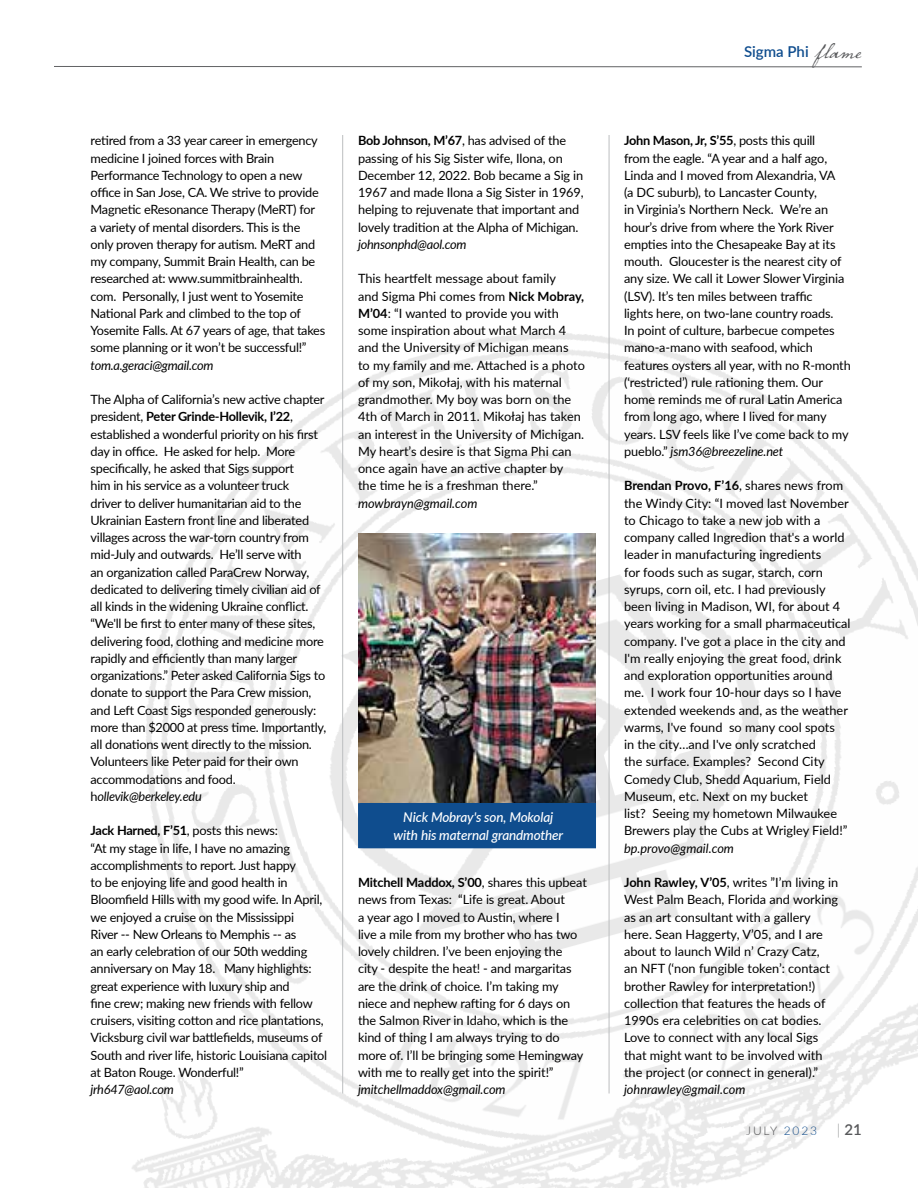
<style>
.page{position:relative;width:918px;height:1188px;background:#fff}
.page>*{position:absolute;margin:0;border:0;box-sizing:border-box;transform-origin:0 0}
.t1{font:600 15px "Lato";color:#0f4d8e}
.t2{font:600 15px "Lato";color:#58595b}
.t3{font:italic 500 13.5px/18.8px "Lato";letter-spacing:-.01em;color:#fff;text-align:center}
.t4{font:12.75px/17.2px "Lato";letter-spacing:-.015em;color:#000}
.t5{font:italic 12.75px "Lato";letter-spacing:-.01em;color:#000}
.t6{font:300 12px "Lato";letter-spacing:.15em;color:#58595b}
.s1{font-weight:700}
.s2{font-style:italic}
.s3{font-family:"Dear Sarah";font-weight:400;font-size:18px;color:#58595b}
.s4{color:#0f4d8e}
.s5{font-weight:100}
</style>
<div class="page">
<hr style="left:54px;top:66px;width:808px;height:1px;background:#616264">
<img style="left:132px;top:263px;width:786px;height:925px">
<hr style="left:609px;top:135px;width:1px;height:959px;background:#bcbec0">
<hr style="left:342px;top:135px;width:1px;height:959px;background:#bcbec0">
<img style="left:358px;top:534px;width:238px;height:269px">
<div style="left:358px;top:803px;width:238px;height:45px;background:#0f4d8e"></div>
<p class="t4" style="left:91px;top:132px;width:236px">retired from a 33 year career in emergency medicine I joined forces with Brain Performance Technology to open a new office in San Jose, CA. We strive to provide Magnetic eResonance Therapy (MeRT) for<br>a variety of mental disorders. This is the only proven therapy for autism. MeRT and my company, Summit Brain Health, can be researched at: www.summitbrainhealth. com. Personally, I just went to Yosemite National Park and climbed to the top of Yosemite Falls. At 67 years of age, that takes some planning or it won’t be successful!”</p>
<p class="t5" style="left:91px;top:356px;width:125px">tom.a.geraci@gmail.com</p>
<p class="t4" style="left:91px;top:390px;width:237px">The Alpha of California’s new active chapter president, <span class="s1">Peter Grinde-Hollevik, I’22</span>, established a wonderful priority on his first day in office. He asked for help. More specifically, he asked that Sigs support<br>him in his service as a volunteer truck<br>driver to deliver humanitarian aid to the Ukrainian Eastern front line and liberated villages across the war-torn country from mid-July and outwards. He’ll serve with<br>an organization called ParaCrew Norway, dedicated to delivering timely civilian aid of all kinds in the widening Ukraine conflict. “We'll be first to enter many of these sites, delivering food, clothing and medicine more rapidly and efficiently than many larger organizations.” Peter asked California Sigs to donate to support the Para Crew mission, and Left Coast Sigs responded generously: more than $2000 at press time. Importantly, all donations went directly to the mission.<br>Volunteers like Peter paid for their own accommodations and food. h<span class="s2">ollevik@berkeley.edu</span></p>
<p class="t4" style="left:91px;top:822px;width:238px"><span class="s1">Jack Harned, F’51</span>, posts this news:<br>“At my stage in life, I have no amazing accomplishments to report. Just happy<br>to be enjoying life and good health in Bloomfield Hills with my good wife. In April, we enjoyed a cruise on the Mississippi<br>River -- New Orleans to Memphis -- as<br>an early celebration of our 50th wedding anniversary on May 18. Many highlights: great experience with luxury ship and<br>fine crew; making new friends with fellow cruisers, visiting cotton and rice plantations, Vicksburg civil war battlefields, museums of South and river life, historic Louisiana capitol at Baton Rouge. Wonderful!”</p>
<p class="t5" style="left:91px;top:1080px;width:85px">jrh647@aol.com</p>
<p class="t4" style="left:358px;top:131px;width:227px"><span class="s1">Bob Johnson, M’67</span>, has advised of the passing of his Sig Sister wife, Ilona, on December 12, 2022. Bob became a Sig in 1967 and made Ilona a Sig Sister in 1969, helping to rejuvenate that important and lovely tradition at the Alpha of Michigan.</p>
<p class="t5" style="left:358px;top:235px;width:110px">johnsonphd@aol.com</p>
<p class="t4" style="left:358px;top:269px;width:228px">This heartfelt message about family<br>and Sigma Phi comes from <span class="s1">Nick Mobray, M’04</span>: “I wanted to provide you with some inspiration about what March 4 and the University of Michigan means<br>to my family and me. Attached is a photo of my son, Mikołaj, with his maternal grandmother. My boy was born on the 4th of March in 2011. Mikołaj has taken an interest in the University of Michigan.<br>My heart’s desire is that Sigma Phi can once again have an active chapter by<br>the time he is a freshman there.”</p>
<p class="t5" style="left:358px;top:494px;width:121px">mowbrayn@gmail.com</p>
<p class="t3" style="left:394px;top:807px;width:171px">Nick Mobray's son, Mokolaj with his maternal grandmother</p>
<p class="t4" style="left:358px;top:873px;width:230px"><span class="s1">Mitchell Maddox, S’00</span>, shares this upbeat news from Texas: “Life is great. About<br>a year ago I moved to Austin, where I<br>live a mile from my brother who has two lovely children. I’ve been enjoying the<br>city - despite the heat! - and margaritas are the drink of choice. I’m taking my niece and nephew rafting for 6 days on the Salmon River in Idaho, which is the kind of thing I am always trying to do more of. I’ll be bringing some Hemingway with me to really get into the spirit!”</p>
<p class="t5" style="left:358px;top:1080px;width:149px">jmitchellmaddox@gmail.com</p>
<p class="t1" style="left:744px;top:41px;width:118px">Sigma Phi <span class="s3">flame</span></p>
<p class="t4" style="left:624px;top:131px;width:228px"><span class="s1">John Mason, Jr, S’55</span>, posts this quill<br>from the eagle. “A year and a half ago, Linda and I moved from Alexandria, VA<br>(a DC suburb), to Lancaster County,<br>in Virginia’s Northern Neck. We’re an hour’s drive from where the York River empties into the Chesapeake Bay at its mouth. Gloucester is the nearest city of any size. We call it Lower Slower Virginia (LSV). It’s ten miles between traffic<br>lights here, on two-lane country roads.<br>In point of culture, barbecue competes mano-a-mano with seafood, which features oysters all year, with no R-month (‘restricted’) rule rationing them. Our home reminds me of rural Latin America from long ago, where I lived for many years. LSV feels like I’ve come back to my pueblo.” <span class="s2">jsm36@breezeline.net</span></p>
<p class="t4" style="left:624px;top:477px;width:228px"><span class="s1">Brendan Provo, F’16</span>, shares news from the Windy City: “I moved last November to Chicago to take a new job with a company called Ingredion that's a world leader in manufacturing ingredients<br>for foods such as sugar, starch, corn syrups, corn oil, etc. I had previously been living in Madison, WI, for about 4 years working for a small pharmaceutical company. I've got a place in the city and I'm really enjoying the great food, drink and exploration opportunities around me. I work four 10-hour days so I have extended weekends and, as the weather warms, I've found so many cool spots<br>in the city…and I've only scratched<br>the surface. Examples? Second City Comedy Club, Shedd Aquarium, Field Museum, etc. Next on my bucket<br>list? Seeing my hometown Milwaukee Brewers play the Cubs at Wrigley Field!”</p>
<p class="t5" style="left:624px;top:839px;width:111px">bp.provo@gmail.com</p>
<p class="t4" style="left:624px;top:873px;width:216px"><span class="s1">John Rawley, V’05</span>, writes ”I’m living in West Palm Beach, Florida and working as an art consultant with a gallery here. Sean Haggerty, V’05, and I are about to launch Wild n’ Crazy Catz,<br>an NFT (‘non fungible token’: contact brother Rawley for interpretation!) collection that features the heads of 1990s era celebrities on cat bodies.<br>Love to connect with any local Sigs that might want to be involved with the project (or connect in general).”</p>
<p class="t5" style="left:624px;top:1080px;width:123px">johnrawley@gmail.com</p>
<p class="t6" style="left:746px;top:1122px;width:72px">JULY <span class="s4">2023</span></p>
<p class="t2" style="left:837px;top:1119px;width:27px"><span class="s5">|</span> 21</p>
</div>
